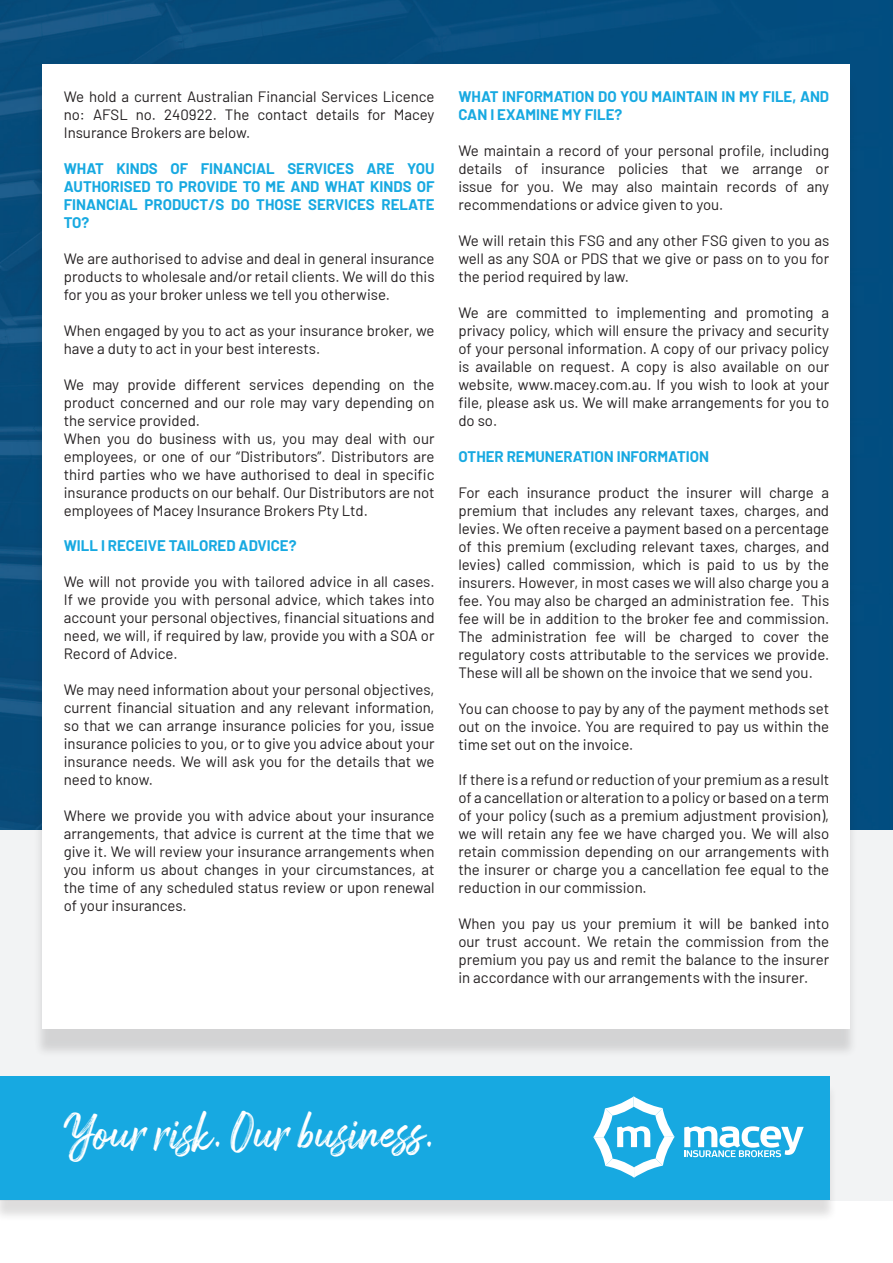
<style>
.page{position:relative;width:893px;height:1263px;background:#fff}
.page>*{position:absolute;margin:0;border:0;box-sizing:border-box;transform-origin:0 0}
.t1{font:45px "Arsilon";color:#fff}
.t2{font:15px/18px "Barlow";color:#231f20;text-align:justify}
.t3{font:700 15px/18px "Barlow";color:#17a9e1;text-align:justify}
</style>
<div class="page">
<div style="left:0;top:829px;width:893px;height:372px;background:#f2f3f4"></div>
<img style="left:0;top:0;width:893px;height:829px">
<div style="left:34px;top:77px;width:824px;height:981px;background:#231f20;opacity:.15"></div>
<div style="left:43px;top:64px;width:807px;height:964px;background:#fff"></div>
<div style="left:0;top:1082px;width:837px;height:140px;background:#231f20;opacity:.15"></div>
<div style="left:0;top:1076px;width:829px;height:123px;background:#17a9e1"></div>
<svg style="left:684px;top:1126px;width:120px;height:31px"></svg>
<svg style="left:593px;top:1096px;width:82px;height:81px"></svg>
<p class="t2" style="left:64px;top:87px;width:372px">We hold a current Australian Financial Services Licence no: AFSL no. 240922. The contact details for Macey Insurance Brokers are below.</p>
<p class="t3" style="left:64px;top:159px;width:372px">WHAT KINDS OF FINANCIAL SERVICES ARE YOU AUTHORISED TO PROVIDE TO ME AND WHAT KINDS OF FINANCIAL PRODUCT/S DO THOSE SERVICES RELATE TO?</p>
<p class="t2" style="left:64px;top:249px;width:372px">We are authorised to advise and deal in general insurance products to wholesale and/or retail clients. We will do this for you as your broker unless we tell you otherwise.</p>
<p class="t2" style="left:64px;top:321px;width:372px">When engaged by you to act as your insurance broker, we have a duty to act in your best interests.</p>
<p class="t2" style="left:64px;top:375px;width:372px;text-align:left">We may provide different services depending on the product concerned and our role may vary depending on the service provided.<br>When you do business with us, you may deal with our employees, or one of our “Distributors”. Distributors are third parties who we have authorised to deal in specific insurance products on our behalf. Our Distributors are not employees of Macey Insurance Brokers Pty Ltd.</p>
<p class="t3" style="left:64px;top:535px;width:234px">WILL I RECEIVE TAILORED ADVICE?</p>
<p class="t2" style="left:64px;top:571px;width:372px">We will not provide you with tailored advice in all cases.<br>If we provide you with personal advice, which takes into account your personal objectives, financial situations and need, we will, if required by law, provide you with a SOA or Record of Advice.</p>
<p class="t2" style="left:64px;top:679px;width:372px">We may need information about your personal objectives, current financial situation and any relevant information, so that we can arrange insurance policies for you, issue insurance policies to you, or to give you advice about your insurance needs. We will ask you for the details that we need to know.</p>
<p class="t2" style="left:64px;top:805px;width:372px">Where we provide you with advice about your insurance arrangements, that advice is current at the time that we give it. We will review your insurance arrangements when you inform us about changes in your circumstances, at the time of any scheduled status review or upon renewal of your insurances.</p>
<p class="t3" style="left:458px;top:87px;width:372px">WHAT INFORMATION DO YOU MAINTAIN IN MY FILE, AND<br>CAN I EXAMINE MY FILE?</p>
<p class="t2" style="left:458px;top:141px;width:372px">We maintain a record of your personal profile, including details of insurance policies that we arrange or issue for you. We may also maintain records of any recommendations or advice given to you.</p>
<p class="t2" style="left:458px;top:231px;width:372px">We will retain this FSG and any other FSG given to you as well as any SOA or PDS that we give or pass on to you for the period required by law.</p>
<p class="t2" style="left:458px;top:303px;width:372px">We are committed to implementing and promoting a privacy policy, which will ensure the privacy and security of your personal information. A copy of our privacy policy is available on request. A copy is also available on our website, www.macey.com.au. If you wish to look at your file, please ask us. We will make arrangements for you to do so.</p>
<p class="t3" style="left:458px;top:447px;width:252px">OTHER REMUNERATION INFORMATION</p>
<p class="t2" style="left:458px;top:483px;width:372px">For each insurance product the insurer will charge a premium that includes any relevant taxes, charges, and levies. We often receive a payment based on a percentage of this premium (excluding relevant taxes, charges, and levies) called commission, which is paid to us by the insurers. However, in most cases we will also charge you a fee. You may also be charged an administration fee. This fee will be in addition to the broker fee and commission.<br>The administration fee will be charged to cover the regulatory costs attributable to the services we provide.<br>These will all be shown on the invoice that we send you.</p>
<p class="t2" style="left:458px;top:699px;width:372px">You can choose to pay by any of the payment methods set out on the invoice. You are required to pay us within the time set out on the invoice.</p>
<p class="t2" style="left:458px;top:769px;width:372px">If there is a refund or reduction of your premium as a result of a cancellation or alteration to a policy or based on a term of your policy (such as a premium adjustment provision), we will retain any fee we have charged you. We will also retain commission depending on our arrangements with the insurer or charge you a cancellation fee equal to the reduction in our commission.</p>
<p class="t2" style="left:458px;top:913px;width:372px">When you pay us your premium it will be banked into our trust account. We retain the commission from the premium you pay us and remit the balance to the insurer in accordance with our arrangements with the insurer.</p>
<h1 class="t1" style="left:64px;top:1105px;width:372px">Your risk. Our business.</h1>
</div>
